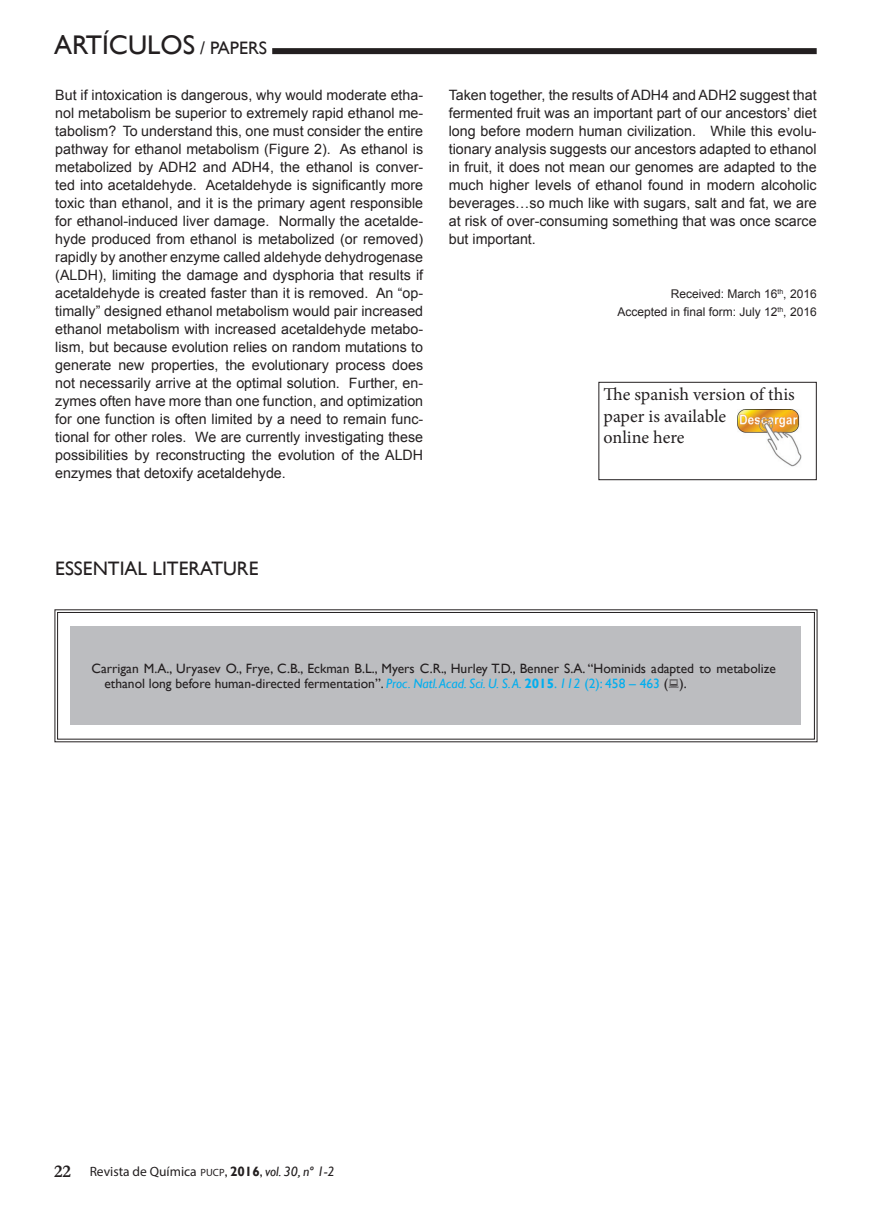
<style>
.page{position:relative;width:872px;height:1212px;background:#fff}
.page>*{position:absolute;margin:0;border:0;box-sizing:border-box;transform-origin:0 0}
.t1{font:27px "Gill Sans";color:#231f20}
.t2{font:19.5px "Gill Sans";color:#231f20}
.t3{font:18px/21.6px "Minion Pro";letter-spacing:-.005em;color:#231f20}
.t4{font:14.25px/18px "Arial";color:#231f20;text-align:justify}
.t5{font:13.5px/15px "Gill Sans";color:#231f20}
.t6{font:13.5px "Myriad Pro";color:#231f20}
.t7{font:12px/18px "Arial";color:#231f20;text-align:right}
.s1{font-size:18px}
.s2{font-style:italic;color:#00aeef}
.s3{font-weight:700;color:#00aeef}
.s4{color:#00aeef}
.s5{font-family:"Garamond";font-weight:700;font-size:18px}
.s6{font-size:10.5px}
.s7{font-family:"Gill Sans"}
.s8{font-family:"Gill Sans";font-weight:700}
.s9{font-family:"Gill Sans";font-style:italic}
</style>
<div class="page">
<div style="left:272px;top:48px;width:544px;height:6px;background:#231f20"></div>
<svg style="left:54px;top:609px;width:763px;height:133px"></svg>
<div style="left:57px;top:612px;width:757px;height:127px;border:1px solid #231f20"></div>
<div style="left:70px;top:626px;width:731px;height:99px;background:#bcbdc0"></div>
<div style="left:598px;top:382px;width:218px;height:98px;border:1px solid #231f20"></div>
<img style="left:737px;top:410px;width:65px;height:57px">
<h1 class="t1" style="left:54px;top:30px;width:215px">artículos <span class="s1">/ papErs</span></h1>
<p class="t4" style="left:55px;top:86px;width:369px">But if intoxication is dangerous, why would moderate etha&shy;nol metabolism be superior to extremely rapid ethanol me&shy;tabolism? To understand this, one must consider the entire pathway for ethanol metabolism (Figure 2). As ethanol is metabolized by ADH2 and ADH4, the ethanol is conver&shy;ted into acetaldehyde. Acetaldehyde is significantly more toxic than ethanol, and it is the primary agent responsible for ethanol-induced liver damage. Normally the acetalde&shy;hyde produced from ethanol is metabolized (or removed) rapidly by another enzyme called aldehyde dehydrogenase (ALDH), limiting the damage and dysphoria that results if acetaldehyde is created faster than it is removed. An “op&shy;timally” designed ethanol metabolism would pair increased ethanol metabolism with increased acetaldehyde metabo&shy;lism, but because evolution relies on random mutations to generate new properties, the evolutionary process does not necessarily arrive at the optimal solution. Further, en&shy;zymes often have more than one function, and optimization for one function is often limited by a need to remain func&shy;tional for other roles. We are currently investigating these possibilities by reconstructing the evolution of the ALDH enzymes that detoxify acetaldehyde.</p>
<p class="t4" style="left:449px;top:86px;width:369px">Taken together, the results of ADH4 and ADH2 suggest that fermented fruit was an important part of our ancestors’ diet long before modern human civilization. While this evolu&shy;tionary analysis suggests our ancestors adapted to ethanol in fruit, it does not mean our genomes are adapted to the much higher levels of ethanol found in modern alcoholic beverages…so much like with sugars, salt and fat, we are at risk of over-consuming something that was once scarce but important.</p>
<p class="t7" style="left:617px;top:285px;width:201px">Received: March 16<sup>th</sup>, 2016<br>Accepted in final form: July 12<sup>th</sup>, 2016</p>
<p class="t3" style="left:603px;top:383px;width:193px">The spanish version of this paper is available<br>online here</p>
<h2 class="t2" style="left:55px;top:557px;width:146px">ESSENTIAL LITERATUR</h2>
<h2 class="t2" style="left:249px;top:557px;width:11px">E</h2>
<p class="t5" style="left:104px;top:661px;width:673px;text-indent:-13px">Carrigan M.A., Uryasev O., Frye, C.B., Eckman B.L., Myers C.R., Hurley T.D., Benner S.A. “Hominids adapted to metabolize ethanol long before human-directed fermentation”. <span class="s2">Proc. Natl. Acad. Sci. U. S. A.</span> <span class="s3">2015</span><span class="s4">.</span> <span class="s2">112</span> <span class="s4">(2): 458 – 463</span> ( ).</p>
<p class="t6" style="left:54px;top:1163px;width:282px"><span class="s5">22</span> Revista de Química <span class="s6">PUCP</span><span class="s7">,</span> <span class="s8">2016</span><span class="s7">,</span> <span class="s9">vol. 30, nº 1-2</span></p>
</div>
